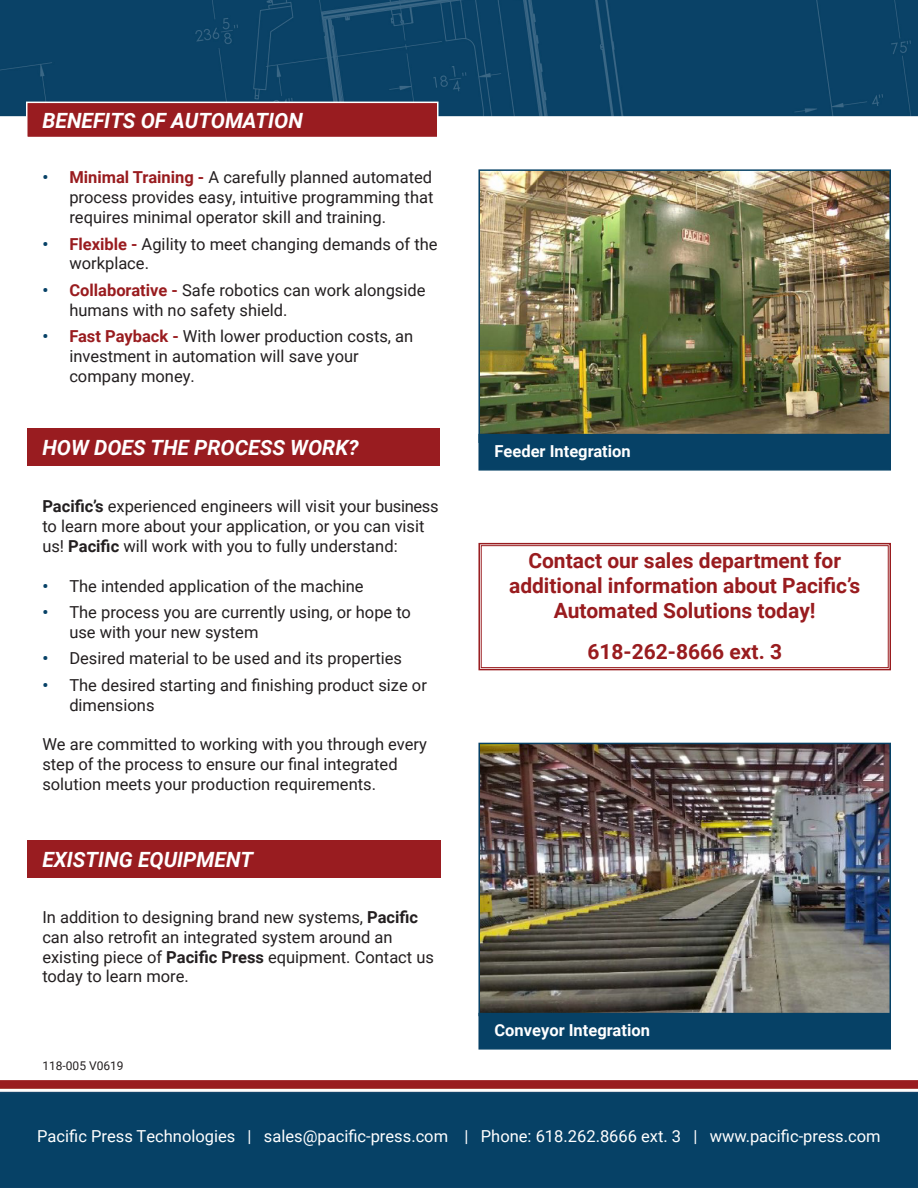
<style>
.page{position:relative;width:918px;height:1188px;background:#fff}
.page>*{position:absolute;margin:0;border:0;box-sizing:border-box;transform-origin:0 0}
.t1{font:700 21px "Roboto";color:#991c1f}
.t2{font:italic 700 21px "Roboto";color:#fff}
.t3{font:16.5px/19.8px "Roboto";color:#231f20}
.t4{font:16.5px "Roboto";color:#fff}
.t5{font:700 16.5px "Roboto";color:#fff}
.t6{font:12px "Roboto";color:#231f20}
.s1{font-weight:700;color:#064166}
.s2{font-weight:700;color:#991c1f}
.s3{font-weight:700}
</style>
<div class="page">
<img style="left:1px;top:1080px;width:917px;height:108px">
<img style="left:481px;top:172px;width:407px;height:262px">
<div style="left:478px;top:169px;width:413px;height:274px;border:2px solid #064166"></div>
<div style="left:478px;top:434px;width:413px;height:37px;background:#064166;border:2px solid #064166"></div>
<img style="left:0;top:0;width:918px;height:117px">
<div style="left:29px;top:105px;width:407px;height:30px;background:#991c20"></div>
<div style="left:26px;top:102px;width:413px;height:36px;border:2px solid #fff"></div>
<div style="left:27px;top:428px;width:413px;height:37px;background:#991c20"></div>
<div style="left:28px;top:840px;width:412px;height:37px;background:#991c20"></div>
<img style="left:481px;top:746px;width:407px;height:267px">
<div style="left:478px;top:743px;width:413px;height:273px;border:2px solid #064166"></div>
<div style="left:478px;top:1013px;width:413px;height:37px;background:#064166;border:2px solid #064166"></div>
<svg style="left:478px;top:542px;width:413px;height:129px"></svg>
<div style="left:481px;top:545px;width:408px;height:123px;border:1px solid #991c1f"></div>
<div style="left:1px;top:1094px;width:916px;height:93px;background:#064166"></div>
<p class="t2" style="left:42px;top:106px;width:262px">BENEFITS OF AUTOMATION</p>
<p class="t3" style="left:69px;top:167px;width:366px;text-align:justify;text-indent:-27px"><span class="s1">•</span> <span class="s2">Minimal Training -</span> A carefully planned automated process provides easy, intuitive programming that requires minimal operator skill and training.</p>
<p class="t3" style="left:69px;top:233px;width:370px;text-indent:-27px"><span class="s1">•</span> <span class="s2">Flexible -</span> Agility to meet changing demands of the workplace.</p>
<p class="t3" style="left:69px;top:279px;width:358px;text-indent:-27px"><span class="s1">•</span> <span class="s2">Collaborative -</span> Safe robotics can work alongside humans with no safety shield.</p>
<p class="t3" style="left:69px;top:326px;width:346px;text-indent:-27px"><span class="s1">•</span> <span class="s2">Fast Payback -</span> With lower production costs, an investment in automation will save your company money.</p>
<p class="t2" style="left:42px;top:433px;width:318px">HOW DOES THE PROCESS WORK?</p>
<p class="t3" style="left:42px;top:496px;width:398px"><span class="s3">Pacific’s</span> experienced engineers will visit your business to learn more about your application, or you can visit us! <span class="s3">Pacific</span> will work with you to fully understand:</p>
<p class="t3" style="left:42px;top:575px;width:323px"><span class="s1">•</span> The intended application of the machine</p>
<p class="t3" style="left:69px;top:602px;width:343px;text-indent:-27px"><span class="s1">•</span> The process you are currently using, or hope to use with your new system</p>
<p class="t3" style="left:42px;top:648px;width:361px"><span class="s1">•</span> Desired material to be used and its properties</p>
<p class="t3" style="left:69px;top:675px;width:359px;text-indent:-27px"><span class="s1">•</span> The desired starting and finishing product size or dimensions</p>
<p class="t3" style="left:42px;top:734px;width:386px">We are committed to working with you through every step of the process to ensure our final integrated</p>
<p class="t3" style="left:42px;top:774px;width:335px">solution meets your production requirements.</p>
<p class="t2" style="left:42px;top:845px;width:212px">EXISTING EQUIPMENT</p>
<p class="t3" style="left:42px;top:907px;width:377px">In addition to designing brand new systems, <span class="s3">Pacific </span>can also retrofit an integrated system around an</p>
<p class="t3" style="left:42px;top:946px;width:393px">existing piece of <span class="s3">Pacific Press</span> equipment. Contact us today to learn more.</p>
<p class="t6" style="left:42px;top:1057px;width:83px">118-005 V0619</p>
<p class="t5" style="left:494px;top:439px;width:138px">Feeder Integration</p>
<p class="t1" style="left:528px;top:546px;width:314px">Contact our sales department for</p>
<p class="t1" style="left:509px;top:571px;width:353px">additional information about Pacific’s</p>
<p class="t1" style="left:554px;top:596px;width:263px">Automated Solutions today!</p>
<p class="t1" style="left:587px;top:636px;width:196px">618-262-8666 ext. 3</p>
<p class="t5" style="left:494px;top:1018px;width:157px">Conveyor Integration</p>
<p class="t4" style="left:37px;top:1124px;width:845px">Pacific Press Technologies | sales@pacific-press.com | Phone: 618.262.8666 ext. 3 | www.pacific-press.com</p>
</div>
